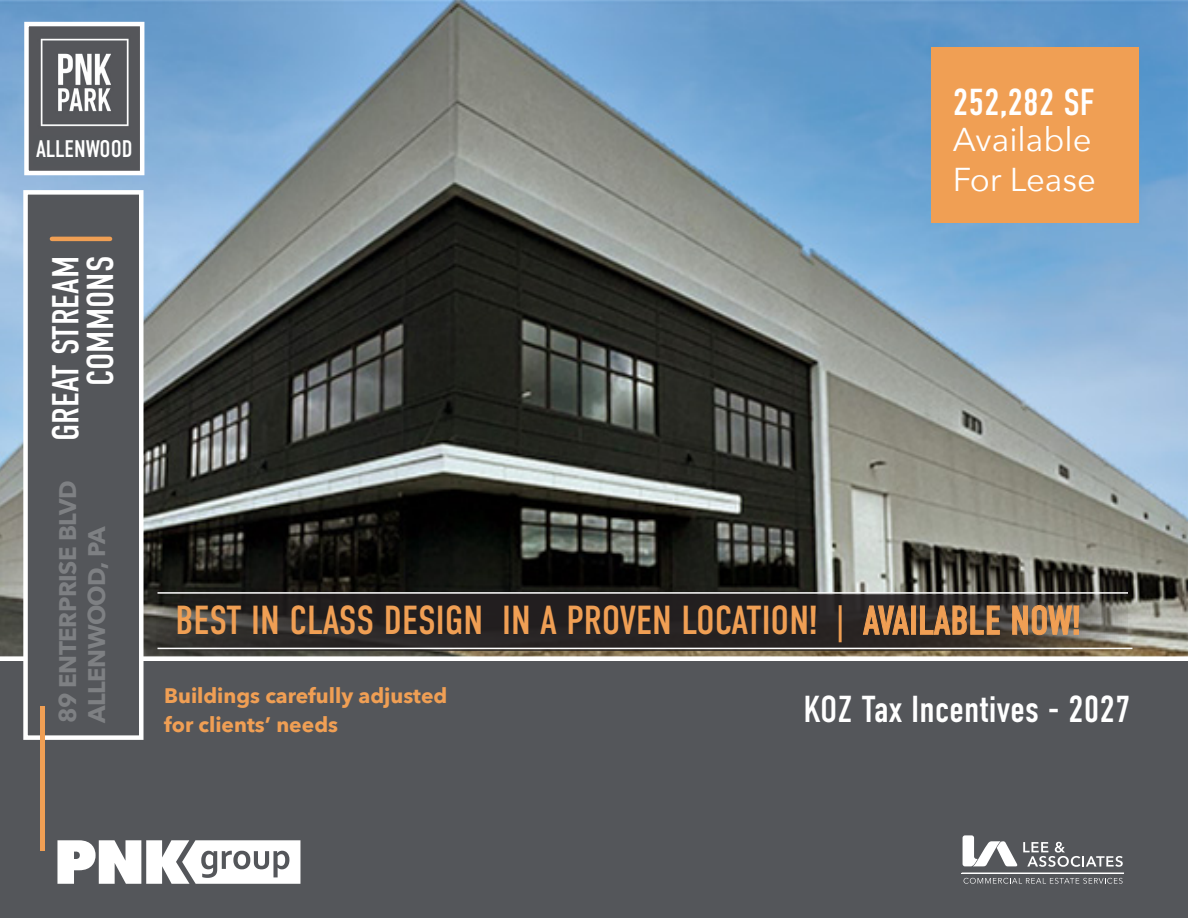
<style>
.page{position:relative;width:1188px;height:918px;background:#fff}
.page>*{position:absolute;margin:0;border:0;box-sizing:border-box;transform-origin:0 0}
.t1{font:40.5px "DIN Condensed";color:#f09f54}
.t2{font:37.5px "DIN Condensed";color:#fff}
.t3{font:33px "Avenir Next";color:#fff}
.t4{font:700 24px "Avenir Next";letter-spacing:-.02em;color:#7e8083}
.t5{font:24px "DIN Condensed";color:#fff}
.t6{font:700 21px/28.5px "Avenir Next";color:#f09f54}
</style>
<div class="page">
<img style="left:0;top:0;width:1188px;height:656px">
<div style="left:0;top:661px;width:1188px;height:257px;background:#54565a"></div>
<svg style="left:157px;top:594px;width:452px;height:57px;background:#2b2827"></svg>
<svg style="left:609px;top:595px;width:519px;height:56px;background:#393431"></svg>
<div style="left:931px;top:47px;width:207px;height:176px;background:#f09f54"></div>
<svg style="left:963px;top:835px;width:160px;height:32px"></svg>
<svg style="left:964px;top:878px;width:159px;height:6px"></svg>
<hr style="left:962px;top:873px;width:162px;height:1px;background:#fff">
<svg style="left:57px;top:840px;width:243px;height:44px"></svg>
<hr style="left:158px;top:648px;width:974px;height:1px;background:#fff">
<hr style="left:158px;top:592px;width:970px;height:2px;background:#fff">
<div style="left:23px;top:190px;width:121px;height:550px;background:#54565a;border:4px solid #fff"></div>
<hr style="left:52px;top:237px;width:58px;height:4px;background:#f09f54">
<div style="left:40px;top:706px;width:5px;height:145px;background:#f09f54"></div>
<img style="left:29px;top:27px;width:110px;height:143px">
<div style="left:24px;top:22px;width:120px;height:153px;border:4px solid #fff"></div>
<div style="left:33px;top:135px;width:98px;height:31px;background:#54565a"></div>
<p class="t5" style="left:36px;top:136px;width:98px">ALLENWOOD</p>
<p class="t2" style="left:45px;top:441px;width:186px;rotate:-90deg">GREAT STREAM</p>
<p class="t2" style="left:79px;top:386px;width:132px;rotate:-90deg">COMMONS</p>
<p class="t4" style="left:47px;top:723px;width:244px;rotate:-90deg">89 ENTERPRISE BLVD</p>
<p class="t4" style="left:76px;top:723px;width:199px;rotate:-90deg">ALLENWOOD, PA</p>
<p class="t2" style="left:953px;top:81px;width:143px">252,282 SF</p>
<p class="t3" style="left:953px;top:112px;width:141px">Available</p>
<p class="t3" style="left:953px;top:151px;width:145px">For Lease</p>
<p class="t1" style="left:176px;top:598px;width:907px">BEST IN CLASS DESIGN IN A PROVEN LOCATION! | AVAILABLE NOW!</p>
<p class="t6" style="left:164px;top:681px;width:285px">Buildings carefully adjusted for clients’ needs</p>
<p class="t2" style="left:804px;top:688px;width:329px">KOZ Tax Incentives - 2027</p>
</div>
